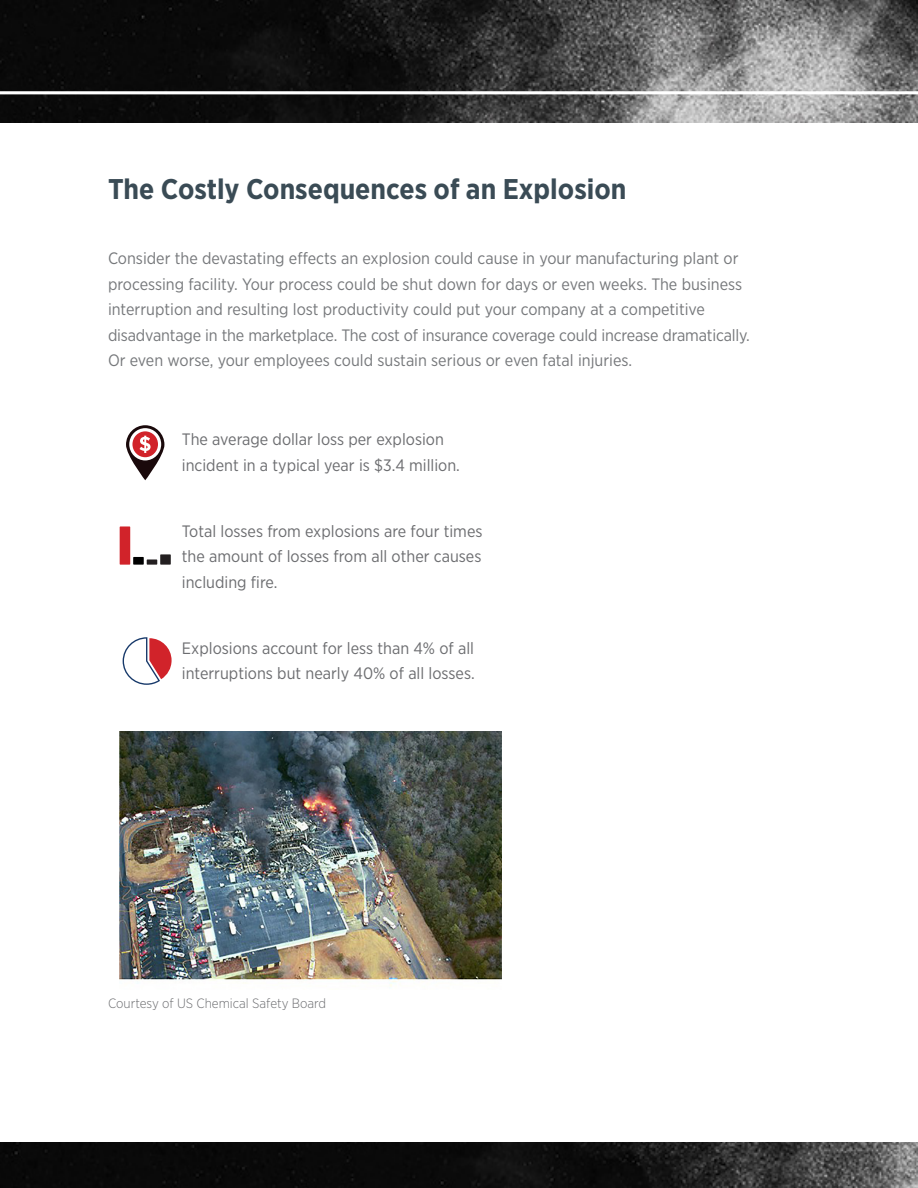
<style>
.page{position:relative;width:918px;height:1188px;background:#fff}
.page>*{position:absolute;margin:0;border:0;box-sizing:border-box;transform-origin:0 0}
.Headers{font:700 28.5px "Gotham Narrow";color:#3a4b55}
.Lead_Ins{font:16.5px/25.5px "Gotham Narrow";color:#76787b}
.Body{font:16.5px/25.5px "Gotham Narrow";color:#6c6d70}
.Body-2{font:300 13.5px "Gotham Narrow";color:#6c6d70}
</style>
<div class="page">
<img style="left:0;top:0;width:918px;height:122px">
<hr style="left:0;top:91px;width:918px;height:3px;background:#fff">
<img style="left:0;top:1143px;width:918px;height:45px">
<svg style="left:126px;top:425px;width:38px;height:55px"></svg>
<svg style="left:122px;top:637px;width:50px;height:48px"></svg>
<div style="left:147px;top:559px;width:10px;height:6px;background:#231f20"></div>
<div style="left:133px;top:557px;width:11px;height:8px;background:#000"></div>
<div style="left:160px;top:554px;width:11px;height:11px;background:#231f20"></div>
<div style="left:120px;top:526px;width:10px;height:39px;background:#d1232a"></div>
<img style="left:120px;top:732px;width:381px;height:255px">
<p class="Headers" style="left:108px;top:171px;width:520px">The Costly Consequences of an Explosion</p>
<p class="Lead_Ins" style="left:108px;top:246px;width:643px">Consider the devastating effects an explosion could cause in your manufacturing plant or processing facility. Your process could be shut down for days or even weeks. The business interruption and resulting lost productivity could put your company at a competitive disadvantage in the marketplace. The cost of insurance coverage could increase dramatically.<br>Or even worse, your employees could sustain serious or even fatal injuries.</p>
<p class="Body" style="left:182px;top:426px;width:279px">The average dollar loss per explosion incident in a typical year is $3.4 million.</p>
<p class="Body" style="left:182px;top:518px;width:302px;text-align:justify">Total losses from explosions are four times the amount of losses from all other causes including fire.</p>
<p class="Body" style="left:182px;top:635px;width:294px">Explosions account for less than 4% of all interruptions but nearly 40% of all losses.</p>
<p class="Body-2" style="left:108px;top:995px;width:220px">Courtesy of US Chemical Safety Board</p>
</div>
